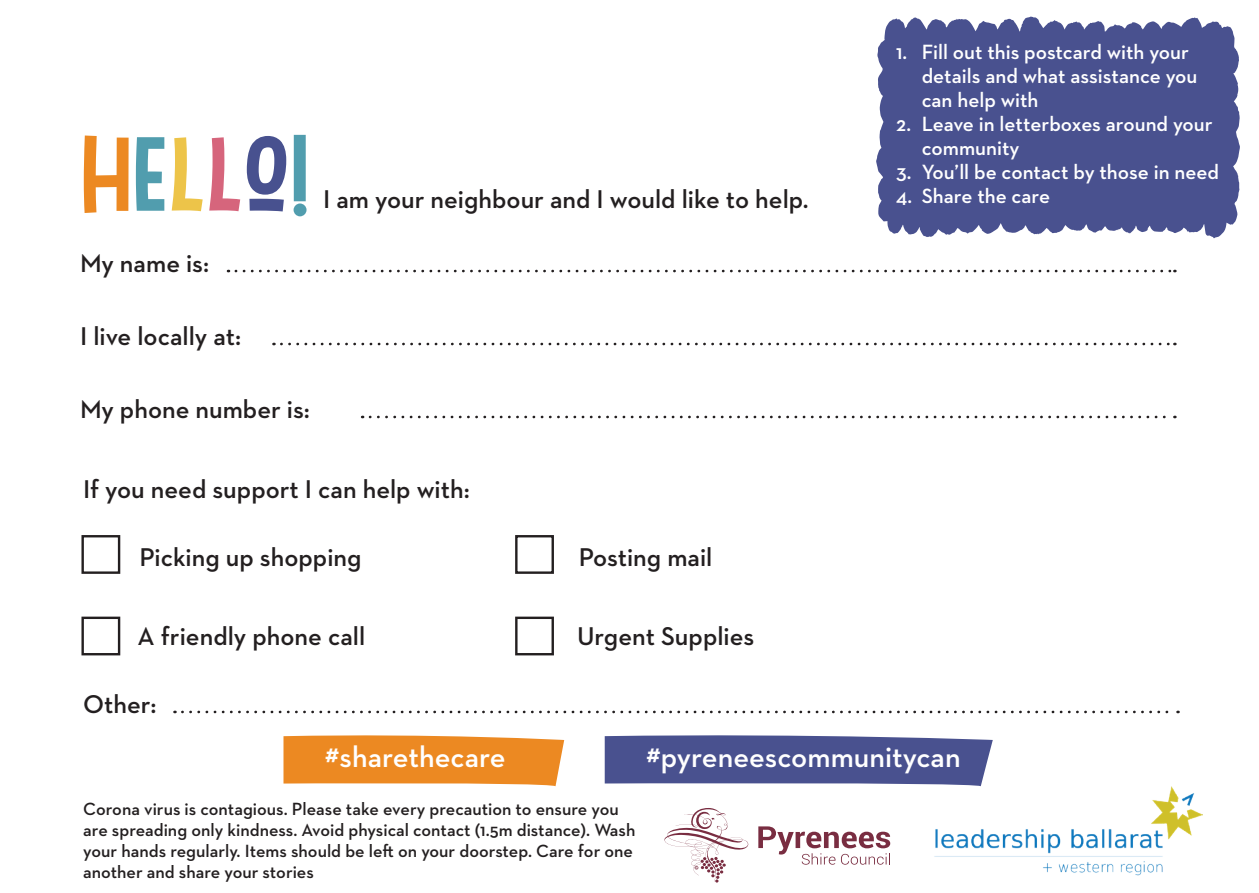
<style>
.page{position:relative;width:1259px;height:893px;background:#fff}
.page>*{position:absolute;margin:0;border:0;box-sizing:border-box;transform-origin:0 0}
.t1{font:700 75px "Swingsnug";color:#519dae}
.t2{font:600 30px "Neutraface 2 Text";color:#fff}
.t3{font:600 26.1px "Neutraface 2 Text";color:#231f20}
.t4{font:600 21px/24px "Neutraface 2 Text";color:#fff}
.t5{font:600 18px/21px "Neutraface 2 Text";color:#231f20}
.s1{color:#ec8922}
.s2{color:#edc449}
.s3{color:#d6657c}
.s4{color:#48518f}
</style>
<div class="page">
<svg style="left:876px;top:17px;width:363px;height:221px;background:#565e97"></svg>
<svg style="left:236px;top:270px;width:939px;height:2px"></svg>
<svg style="left:281px;top:343px;width:894px;height:2px"></svg>
<svg style="left:370px;top:416px;width:805px;height:2px"></svg>
<svg style="left:182px;top:711px;width:996px;height:2px"></svg>
<div style="left:81px;top:535px;width:39px;height:39px;border:2px solid #231f20"></div>
<div style="left:515px;top:535px;width:39px;height:39px;border:2px solid #231f20"></div>
<div style="left:81px;top:617px;width:39px;height:38px;border:2px solid #231f20"></div>
<div style="left:515px;top:617px;width:39px;height:38px;border:2px solid #231f20"></div>
<img style="left:934px;top:786px;width:269px;height:89px">
<svg style="left:283px;top:735px;width:281px;height:51px;background:#ed9335"></svg>
<svg style="left:605px;top:735px;width:387px;height:51px;background:#586098"></svg>
<svg style="left:664px;top:808px;width:84px;height:75px"></svg>
<svg style="left:758px;top:826px;width:132px;height:39px"></svg>
<h1 class="t1" style="left:80px;top:140px;width:232px"><span class="s1">H</span>e<span class="s2">l</span><span class="s3">l</span><span class="s4">o</span>!</h1>
<h3 class="t3" style="left:80px;top:246px;width:131px">My name is:</h3>
<h3 class="t3" style="left:323px;top:183px;width:487px">I am your neighbour and I would like to help.</h3>
<h3 class="t3" style="left:80px;top:319px;width:163px">I live locally at:</h3>
<h3 class="t3" style="left:80px;top:392px;width:231px">My phone number is:</h3>
<h3 class="t3" style="left:83px;top:473px;width:388px">If you need support I can help with:</h3>
<h3 class="t3" style="left:139px;top:541px;width:224px">Picking up shopping</h3>
<h3 class="t3" style="left:579px;top:541px;width:135px">Posting mail</h3>
<h3 class="t3" style="left:138px;top:620px;width:229px">A friendly phone call</h3>
<h3 class="t3" style="left:577px;top:620px;width:179px">Urgent Supplies</h3>
<h3 class="t3" style="left:83px;top:687px;width:75px">Other:</h3>
<p class="t4" style="left:921px;top:40px;width:277px;text-indent:-26px">1. Fill out this postcard with your details and what assistance you can help with</p>
<p class="t4" style="left:921px;top:112px;width:292px;text-indent:-26px">2. Leave in letterboxes around your community</p>
<p class="t4" style="left:896px;top:160px;width:324px">3. You’ll be contact by those in need</p>
<p class="t4" style="left:896px;top:184px;width:155px">4. Share the care</p>
<h2 class="t2" style="left:325px;top:738px;width:182px">#sharethecare</h2>
<h2 class="t2" style="left:646px;top:738px;width:316px">#pyreneescommunitycan</h2>
<p class="t5" style="left:83px;top:798px;width:553px">Corona virus is contagious. Please take every precaution to ensure you are spreading only kindness. Avoid physical contact (1.5m distance). Wash your hands regularly. Items should be left on your doorstep. Care for one another and share your stories</p>
</div>
